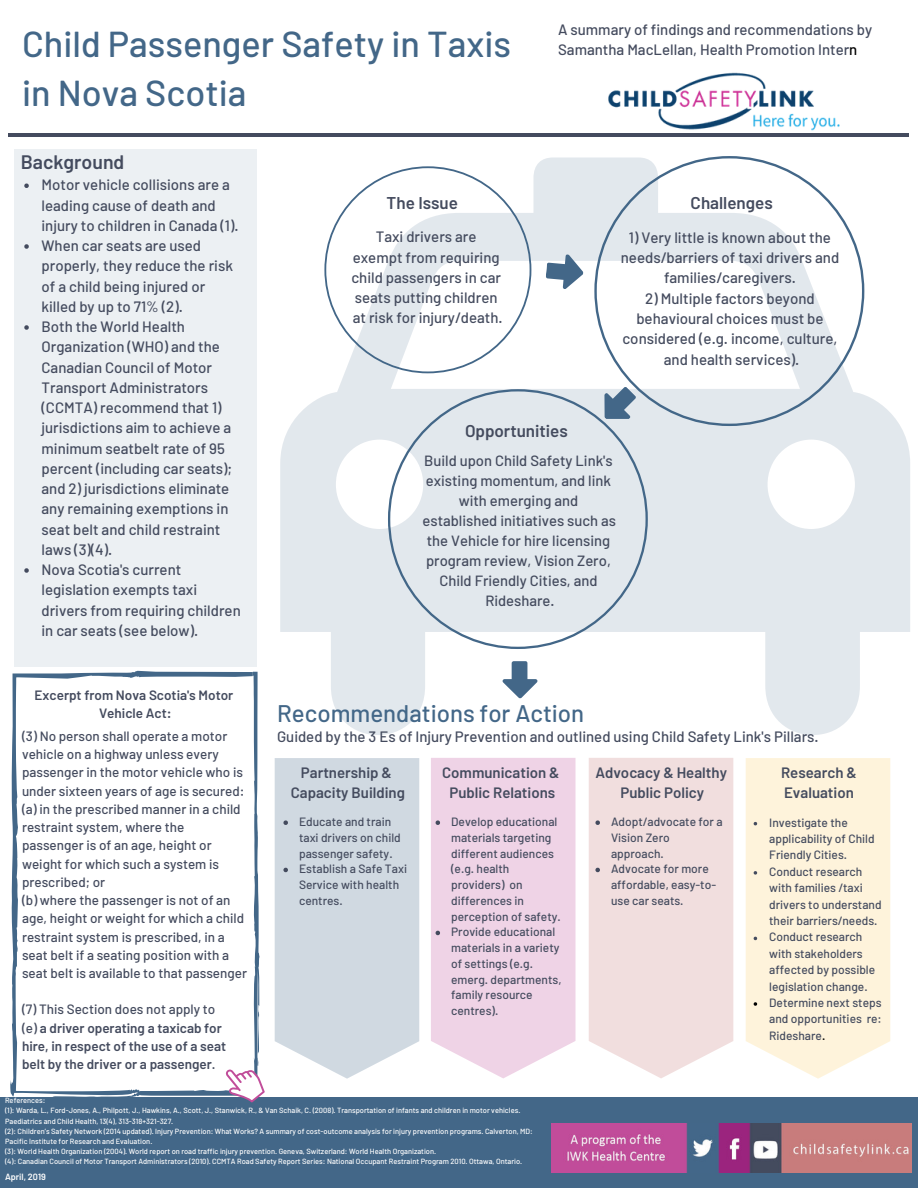
<style>
.page{position:relative;width:918px;height:1188px;background:#fff}
.page>*{position:absolute;margin:0;border:0;box-sizing:border-box;transform-origin:0 0}
.t1{font:500 36px/49.5px "Barlow";color:#436788}
.t2{font:500 24px "Barlow";color:#436788}
.t3{font:600 19.5px "Barlow";color:#444b5e}
.t4{font:600 17.1px "Barlow";color:#444b5e}
.t5{font:500 15px/20.2px "Barlow";color:#444b5e;text-align:center}
.t6{font:600 15px/20.2px "Barlow";color:#444b5e;text-align:center}
.t7{font:500 14.85px/20px "Barlow";color:#444b5e;text-align:center}
.t8{font:500 13.5px/18.3px "Barlow";color:#444b5e}
.t9{font:600 13.5px/18.3px "Barlow";color:#444b5e}
.t10{font:500 12px/15.8px "Barlow";color:#444b5e}
.t11{font:600 9px "Barlow";color:#fff}
.t12{font:500 7.5px/10.2px "Barlow";color:#fff}
.s1{color:#000}
.s2{font-weight:500}
</style>
<div class="page">
<svg style="left:280px;top:157px;width:630px;height:578px;fill:#e2e8ed"></svg>
<svg style="left:324px;top:166px;width:207px;height:207px"></svg>
<svg style="left:388px;top:389px;width:260px;height:260px;background:#e0e6eb"></svg>
<svg style="left:594px;top:156px;width:270px;height:270px"></svg>
<hr style="left:8px;top:133px;width:901px;height:4px;background:#444b5e">
<div style="left:14px;top:149px;width:243px;height:518px;background:#ecf0f3"></div>
<svg style="left:24px;top:184px;width:5px;height:4px"></svg>
<svg style="left:24px;top:244px;width:5px;height:5px"></svg>
<svg style="left:24px;top:325px;width:5px;height:5px"></svg>
<svg style="left:24px;top:568px;width:5px;height:5px"></svg>
<svg style="left:10px;top:670px;width:250px;height:427px"></svg>
<div style="left:0;top:1097px;width:918px;height:91px;background:#436788"></div>
<svg style="left:217px;top:1058px;width:48px;height:45px"></svg>
<svg style="left:419px;top:758px;width:1px;height:29px"></svg>
<div style="left:275px;top:758px;width:144px;height:321px;background:#d0d9e1"></div>
<div style="left:431px;top:758px;width:145px;height:320px;background:#efd3e6"></div>
<svg style="left:733px;top:758px;width:13px;height:28px"></svg>
<div style="left:589px;top:758px;width:144px;height:320px;background:#f1dede"></div>
<svg style="left:890px;top:758px;width:1px;height:29px"></svg>
<div style="left:746px;top:758px;width:144px;height:321px;background:#fef3db"></div>
<svg style="left:545px;top:253px;width:40px;height:38px"></svg>
<svg style="left:593px;top:380px;width:51px;height:51px"></svg>
<svg style="left:503px;top:661px;width:34px;height:37px"></svg>
<svg style="left:283px;top:820px;width:5px;height:5px"></svg>
<svg style="left:283px;top:868px;width:5px;height:4px"></svg>
<svg style="left:436px;top:820px;width:4px;height:5px"></svg>
<svg style="left:436px;top:931px;width:4px;height:4px"></svg>
<svg style="left:595px;top:820px;width:5px;height:5px"></svg>
<svg style="left:595px;top:868px;width:5px;height:4px"></svg>
<svg style="left:754px;top:871px;width:3px;height:4px"></svg>
<svg style="left:754px;top:1002px;width:3px;height:4px"></svg>
<img style="left:608px;top:72px;width:232px;height:59px">
<img style="left:552px;top:1124px;width:360px;height:48px">
<h1 class="t1" style="left:22px;top:17px;width:490px">Child Passenger Safety in Taxis in Nova Scotia</h1>
<p class="t5" style="left:558px;top:19px;width:316px;text-align:left">A summary of findings and recommendations by<br>Samantha MacLellan, Health Promotion Inter<span class="s1">n</span></p>
<h3 class="t3" style="left:21px;top:149px;width:105px">Background</h3>
<p class="t5" style="left:42px;top:174px;width:201px;text-align:left">Motor vehicle collisions are a leading cause of death and injury to children in Canada (1).<br>When car seats are used properly, they reduce the risk of a child being injured or killed by up to 71% (2).<br>Both the World Health<br>Organization (WHO) and the<br>Canadian Council of Motor<br>Transport Administrators (CCMTA) recommend that 1) jurisdictions aim to achieve a minimum seatbelt rate of 95 percent (including car seats); and 2) jurisdictions eliminate any remaining exemptions in seat belt and child restraint laws (3)(4).<br>Nova Scotia's current legislation exempts taxi drivers from requiring children in car seats (see below).</p>
<p class="t9" style="left:35px;top:686px;width:200px;text-align:center">Excerpt from Nova Scotia's Motor<br>Vehicle Act:</p>
<p class="t8" style="left:22px;top:726px;width:227px">(3) No person shall operate a motor vehicle on a highway unless every passenger in the motor vehicle who is under sixteen years of age is secured: (a) in the prescribed manner in a child restraint system, where the passenger is of an age, height or weight for which such a system is prescribed; or<br>(b) where the passenger is not of an age, height or weight for which a child restraint system is prescribed, in a seat belt if a seating position with a seat belt is available to that passenger</p>
<p class="t9" style="left:22px;top:1000px;width:206px"><span class="s2">(7) This Section does not apply to (e)</span> a driver operating a taxicab for hire, in respect of the use of a seat belt by the driver or a passenger<span class="s2">.</span></p>
<p class="t4" style="left:387px;top:191px;width:73px">The Issue</p>
<p class="t4" style="left:691px;top:191px;width:84px">Challenges</p>
<p class="t5" style="left:351px;top:226px;width:153px">Taxi drivers are exempt from requiring child passengers in car seats putting children at risk for injury/death.</p>
<p class="t5" style="left:621px;top:227px;width:220px">1) Very little is known about the needs/barriers of taxi drivers and families/caregivers.</p>
<p class="t5" style="left:622px;top:288px;width:217px">2) Multiple factors beyond behavioural choices must be considered (e.g. income, culture, and health services).</p>
<p class="t4" style="left:465px;top:420px;width:104px">Opportunities</p>
<p class="t7" style="left:423px;top:450px;width:195px">Build upon Child Safety Link's existing momentum, and link with emerging and established initiatives such as the Vehicle for hire licensing program review, Vision Zero,<br>Child Friendly Cities, and<br>Rideshare.</p>
<h2 class="t2" style="left:277px;top:698px;width:309px">Recommendations for Action</h2>
<p class="t5" style="left:277px;top:726px;width:543px">Guided by the 3 Es of Injury Prevention and outlined using Child Safety Link's Pillars.</p>
<p class="t6" style="left:291px;top:762px;width:116px">Partnership &amp;<br>Capacity Building</p>
<p class="t6" style="left:442px;top:762px;width:119px">Communication &amp;<br>Public Relations</p>
<p class="t6" style="left:595px;top:762px;width:133px">Advocacy &amp; Healthy<br>Public Policy</p>
<p class="t6" style="left:781px;top:762px;width:77px;text-align:left">Research &amp;<br>Evaluation</p>
<p class="t10" style="left:299px;top:813px;width:109px">Educate and train taxi drivers on child passenger safety.<br>Establish a Safe Taxi<br>Service with health centres.</p>
<p class="t10" style="left:451px;top:813px;width:112px">Develop educational materials targeting different audiences (e.g. health providers) on differences in perception of safety.<br>Provide educational materials in a variety of settings (e.g. emerg. departments, family resource centres).</p>
<p class="t10" style="left:611px;top:813px;width:113px">Adopt/advocate for a<br>Vision Zero approach.<br>Advocate for more affordable, easy-to&shy;use car seats.</p>
<p class="t10" style="left:769px;top:814px;width:114px;line-height:16.4px">Investigate the applicability of Child<br>Friendly Cities.<br>Conduct research with families /taxi drivers to understand their barriers/needs.<br>Conduct research with stakeholders affected by possible legislation change.<br>Determine next steps and opportunities re:<br>Rideshare<span class="s1">.</span></p>
<p class="t12" style="left:5px;top:1095px;width:529px">References:<br>(1): Warda, L., Ford-Jones, A., Philpott, J., Hawkins, A., Scott, J., Stanwick, R., &amp; Van Schaik, C. (2008). Transportation of infants and children in motor vehicles.<br>Paediatrics and Child Health, 13(4), 313-318+321-327.<br>(2): Children’s Safety Network (2014 updated). Injury Prevention: What Works? A summary of cost-outcome analysis for injury prevention programs. Calverton, MD:<br>Pacific Institute for Research and Evaluation.<br>(3): World Health Organization (2004). World report on road traffic injury prevention. Geneva, Switzerland: World Health Organization.<br>(4): Canadian Council of Motor Transport Administrators (2010). CCMTA Road Safety Report Series: National Occupant Restraint Program 2010. Ottawa, Ontario.</p>
<p class="t11" style="left:5px;top:1171px;width:42px">April, 2019</p>
</div>
